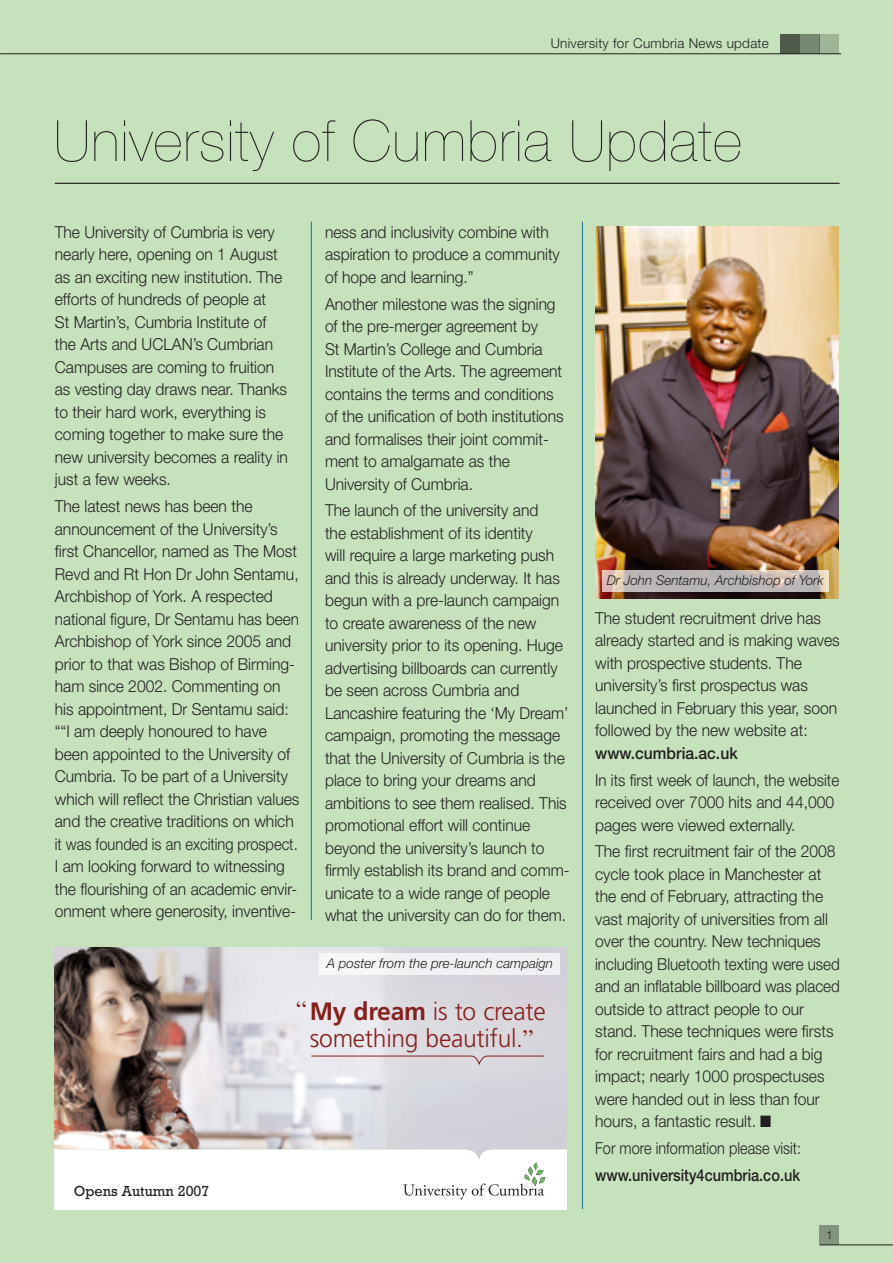
<style>
.page{position:relative;width:893px;height:1263px;background:#c6e2bd}
.page>*{position:absolute;margin:0;border:0;box-sizing:border-box;transform-origin:0 0}
.t1{font:200 57px "Helvetica Neue";letter-spacing:.02em;color:#231f20}
.t2{font:300 25.05px/27.2px "Frutiger";letter-spacing:-.01em;color:#87201c;text-align:center}
.t3{font:300 16.5px/22.5px "Helvetica Neue";color:#231f20;scale:.95 1}
.t4{font:300 16.5px/22.5px "Helvetica Neue";color:#231f20;scale:.92 1}
.t5{font:300 16.5px "Helvetica Neue";color:#231f20;scale:.88 1}
.t6{font:500 16.5px "Helvetica Neue";color:#231f20;scale:.88 1}
.t7{font:14.85px "Rockwell";color:#231f20}
.t8{font:italic 300 13.5px "Helvetica Neue";color:#231f20}
.t9{font:300 13.5px "Helvetica Neue";letter-spacing:.02em;color:#231f20}
.s1{font-family:"Times";font-weight:400}
.s2{font-weight:700}
.s3{font-weight:500}
</style>
<div class="page">
<hr style="left:582px;top:222px;width:1px;height:987px;background:#1369b0">
<div style="left:54px;top:947px;width:513px;height:262px;background:#fff"></div>
<img style="left:54px;top:947px;width:513px;height:212px">
<svg style="left:403px;top:1162px;width:142px;height:37px"></svg>
<svg style="left:310px;top:1055px;width:235px;height:9px;background:#d5c8cd"></svg>
<hr style="left:311px;top:222px;width:1px;height:698px;background:#1369b0">
<div style="left:780px;top:34px;width:20px;height:20px;background:#4f5a4b"></div>
<div style="left:800px;top:34px;width:19px;height:20px;background:#778872"></div>
<div style="left:819px;top:34px;width:20px;height:20px;background:#9fb597"></div>
<img style="left:596px;top:226px;width:243px;height:372px">
<svg style="left:602px;top:570px;width:227px;height:22px;background:#c2bab6"></svg>
<div style="left:320px;top:953px;width:240px;height:22px;background:#f2f1f4"></div>
<hr style="left:55px;top:183px;width:784px;height:1px;background:#000">
<hr style="left:820px;top:1244px;width:73px;height:1px;background:#231f20">
<div style="left:819px;top:1225px;width:20px;height:20px;background:#85947e"></div>
<hr style="left:0;top:53px;width:841px;height:1px;background:#231f20">
<p class="t9" style="left:551px;top:35px;width:220px">University for Cumbria News update</p>
<p class="t1" style="left:54px;top:108px;width:689px">University of Cumbria Update</p>
<p class="t3" style="left:55px;top:220px;width:247px">The University of Cumbria is very nearly here, opening on 1 August as an exciting new institution. The efforts of hundreds of people at<br>St Martin’s, Cumbria Institute of the Arts and UCLAN’s Cumbrian<br>Campuses are coming to fruition as vesting day draws near. Thanks to their hard work, everything is coming together to make sure the new university becomes a reality in just a few weeks.</p>
<p class="t3" style="left:55px;top:494px;width:259px">The latest news has been the announcement of the University’s first Chancellor, named as The Most Revd and Rt Hon Dr John Sentamu, Archbishop of York. A respected national figure, Dr Sentamu has been Archbishop of York since 2005 and prior to that was Bishop of Birming&shy;ham since 2002. Commenting on his appointment, Dr Sentamu said: ““I am deeply honoured to have been appointed to the University of Cumbria. To be part of a University which will reflect the Christian values and the creative traditions on which it was founded is an exciting prospect.<br>I am looking forward to witnessing the flourishing of an academic envir&shy;onment where generosity, inventive-</p>
<p class="t3" style="left:325px;top:220px;width:249px">ness and inclusivity combine with aspiration to produce a community of hope and learning.”</p>
<p class="t3" style="left:325px;top:292px;width:253px">Another milestone was the signing of the pre-merger agreement by<br>St Martin’s College and Cumbria<br>Institute of the Arts. The agreement contains the terms and conditions of the unification of both institutions and formalises their joint commit&shy;ment to amalgamate as the<br>University of Cumbria.</p>
<p class="t3" style="left:325px;top:499px;width:259px">The launch of the university and<br>the establishment of its identity<br>will require a large marketing push and this is already underway. It has begun with a pre-launch campaign to create awareness of the new university prior to its opening. Huge advertising billboards can currently be seen across Cumbria and Lancashire featuring the ‘My Dream’ campaign, promoting the message that the University of Cumbria is the place to bring your dreams and ambitions to see them realised. This promotional effort will continue beyond the university’s launch to firmly establish its brand and comm&shy;unicate to a wide range of people what the university can do for them.</p>
<p class="t8" style="left:327px;top:955px;width:228px">A poster from the pre-launch campaign</p>
<p class="t7" style="left:74px;top:1182px;width:137px">Opens Autumn 2007</p>
<p class="t2" style="left:296px;top:997px;width:251px"><span class="s1">“</span><span class="s2">My dream</span> is to create something beautiful.<span class="s1">”</span></p>
<p class="t8" style="left:607px;top:572px;width:218px">Dr John Sentamu, Archbishop of York</p>
<p class="t3" style="left:595px;top:606px;width:259px">The student recruitment drive has already started and is making waves with prospective students. The university’s first prospectus was launched in February this year, soon followed by the new website at: <span class="s3">www.cumbria.ac.uk</span></p>
<p class="t4" style="left:595px;top:768px;width:267px">In its first week of launch, the website received over 7000 hits and 44,000 pages were viewed externally.</p>
<p class="t3" style="left:595px;top:840px;width:259px">The first recruitment fair of the 2008 cycle took place in Manchester at the end of February, attracting the vast majority of universities from all over the country. New techniques including Bluetooth texting were used and an inflatable billboard was placed outside to attract people to our stand. These techniques were firsts for recruitment fairs and had a big impact; nearly 1000 prospectuses were handed out in less than four hours, a fantastic result. ■</p>
<p class="t5" style="left:595px;top:1138px;width:236px">For more information please visit:</p>
<p class="t6" style="left:595px;top:1165px;width:234px">www.university4cumbria.co.uk</p>
</div>
